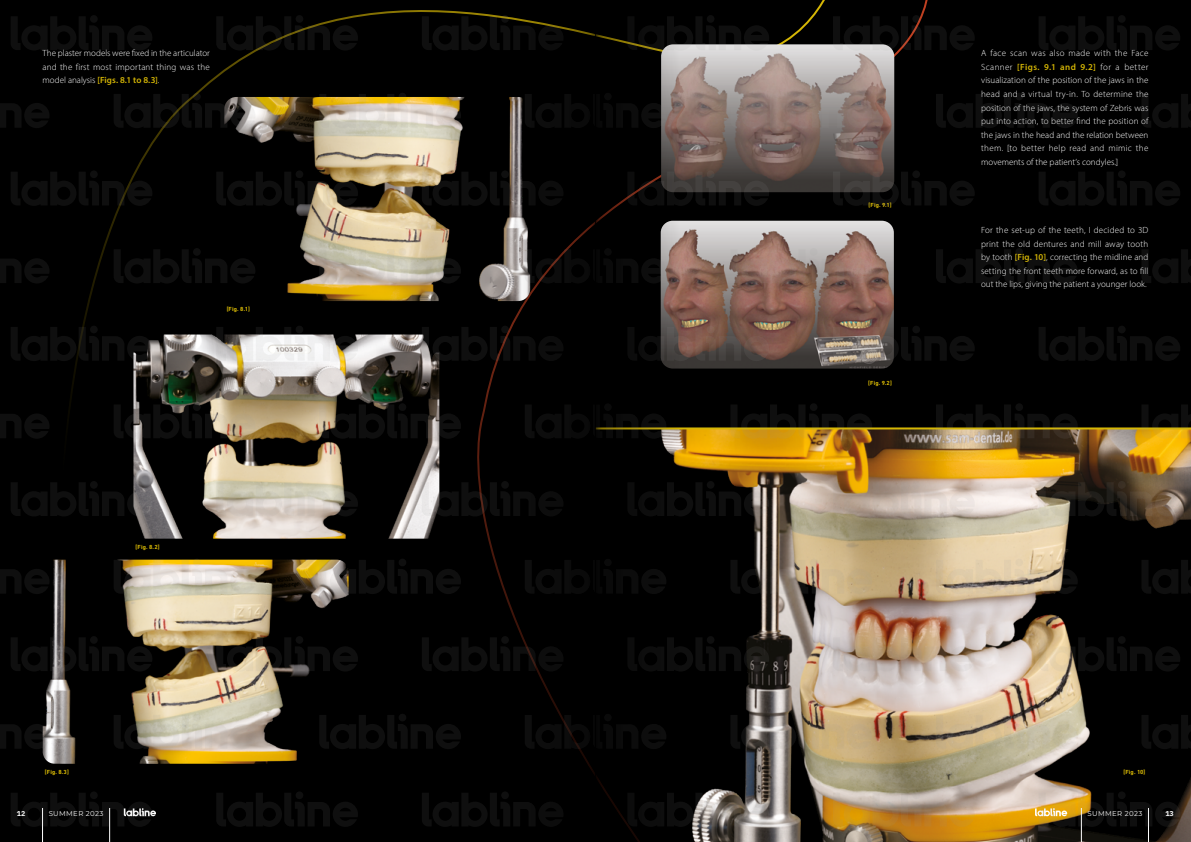
<style>
.page{position:relative;width:1191px;height:842px;background:#fff}
.page>*{position:absolute;margin:0;border:0;box-sizing:border-box;transform-origin:0 0}
.t1{font:300 9px/13.6px "Myriad Pro";letter-spacing:.005em;color:#fff;text-align:justify}
.t2{font:7px "Montserrat";letter-spacing:.05em;color:#fff}
.t3{font:700 7px "IBM Plex Mono";color:#fff}
.t4{font:700 6px "DIN Next LT Pro";letter-spacing:.02em;color:#d5b605}
.s1{font-weight:600;color:#d5b605}
</style>
<div class="page">
<img style="left:595px;top:0;width:596px;height:842px">
<svg style="left:0;top:0;width:595px;height:842px;background:#2a2620"></svg>
<p class="t1" style="left:43px;top:46px;width:169px">The plaster models were fixed in the articulator and the first most important thing was the model analysis <span class="s1">[Figs. 8.1 to 8.3]</span>.</p>
<p class="t1" style="left:981px;top:46px;width:169px">A face scan was also made with the Face Scanner <span class="s1">[Figs. 9.1 and 9.2]</span> for a better visualization of the position of the jaws in the head and a virtual try-in. To determine the position of the jaws, the system of Zebris was put into action, to better find the position of the jaws in the head and the relation between them. [to better help read and mimic the movements of the patient’s condyles.]</p>
<p class="t4" style="left:227px;top:306px;width:25px">[Fig. 8.1]</p>
<p class="t4" style="left:136px;top:543px;width:26px">[Fig. 8.2]</p>
<p class="t4" style="left:45px;top:768px;width:25px">[Fig. 8.3]</p>
<p class="t4" style="left:868px;top:201px;width:24px">[Fig. 9.1]</p>
<p class="t4" style="left:868px;top:379px;width:25px">[Fig. 9.2]</p>
<p class="t1" style="left:981px;top:223px;width:169px">For the set-up of the teeth, I decided to 3D print the old dentures and mill away tooth by tooth <span class="s1">[Fig. 10]</span>, correcting the midline and setting the front teeth more forward, as to fill out the lips, giving the patient a younger look.</p>
<p class="t4" style="left:1123px;top:768px;width:23px">[Fig. 10]</p>
<p class="t3" style="left:17px;top:808px;width:10px">12</p>
<p class="t2" style="left:49px;top:808px;width:56px">SUMMER 2023</p>
<p class="t2" style="left:1087px;top:808px;width:56px">SUMMER 2023</p>
<p class="t3" style="left:1165px;top:808px;width:10px">13</p>
</div>
